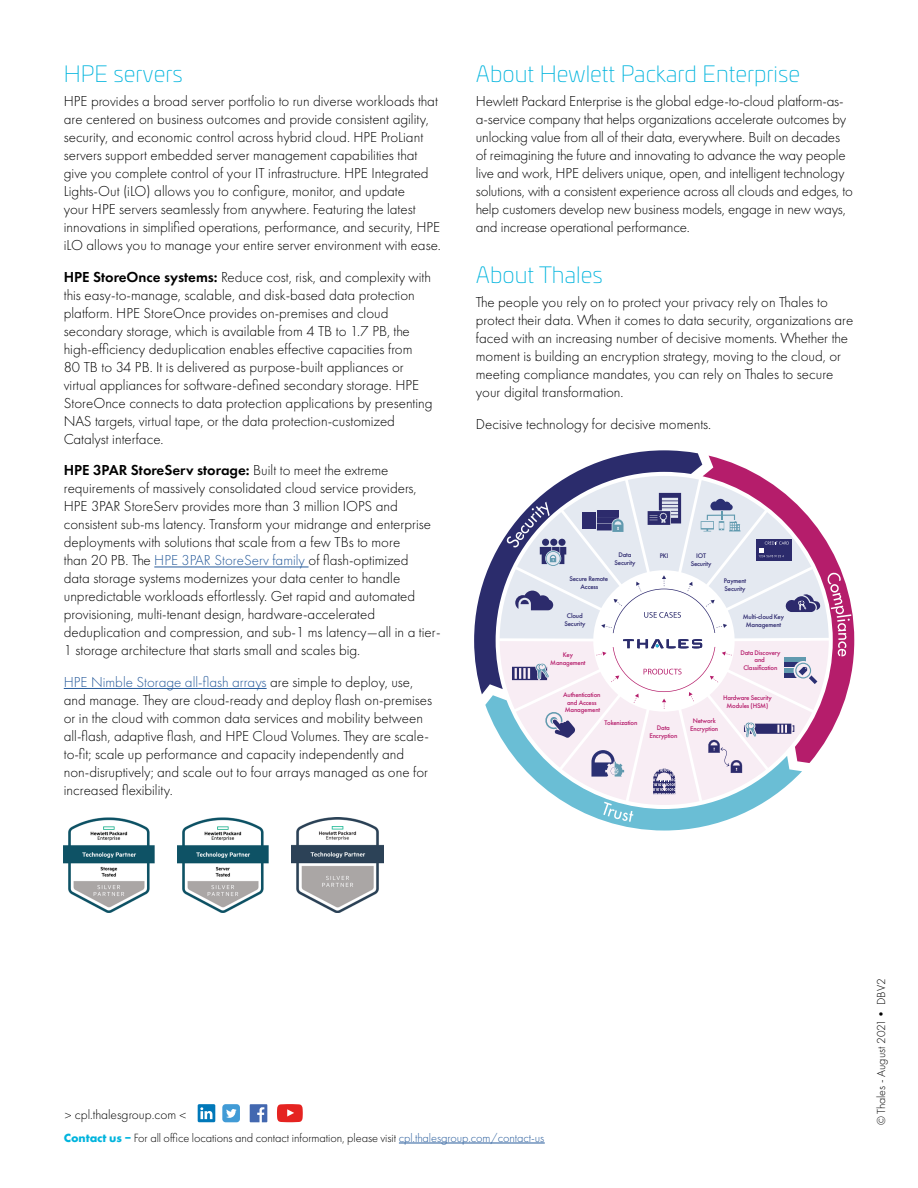
<style>
.page{position:relative;width:918px;height:1188px;background:#fff}
.page>*{position:absolute;margin:0;border:0;box-sizing:border-box;transform-origin:0 0}
.t1{font:200 22.5px "Univia Pro";color:#00b4dd}
.t2{font:300 15px/18px "Futura PT";color:#000}
.t3{font:300 13.5px "Futura PT";color:#000}
.t4{font:300 12.3px "Futura PT";letter-spacing:-.005em;color:#000}
.t5{font:300 12px "Futura PT";color:#000}
.t6{font:500 6.9px/7.6px "Futura PT";letter-spacing:-.025em;color:#b51d6b;text-align:center}
.t7{font:500 6.9px/7.6px "Futura PT";letter-spacing:-.025em;color:#2c286d;text-align:center}
.s1{font-weight:600}
.s2{color:#275b9b}
.s3{font-weight:700;color:#00b4dd}
</style>
<div class="page">
<hr style="left:399px;top:1143px;width:146px;height:1px;background:#275b9b">
<svg style="left:222px;top:1104px;width:18px;height:18px"></svg>
<svg style="left:250px;top:1104px;width:17px;height:18px"></svg>
<svg style="left:198px;top:1104px;width:17px;height:18px"></svg>
<svg style="left:277px;top:1104px;width:26px;height:18px"></svg>
<hr style="left:154px;top:567px;width:155px;height:1px;background:#275b9b">
<hr style="left:64px;top:688px;width:203px;height:1px;background:#275b9b">
<img style="left:292px;top:818px;width:91px;height:95px">
<img style="left:178px;top:818px;width:91px;height:95px">
<img style="left:64px;top:818px;width:91px;height:95px">
<svg style="left:703px;top:456px;width:151px;height:219px"></svg>
<svg style="left:474px;top:450px;width:228px;height:244px"></svg>
<svg style="left:485px;top:476px;width:366px;height:355px"></svg>
<h1 class="t1" style="left:64px;top:58px;width:121px">HPE servers</h1>
<p class="t2" style="left:64px;top:93px;width:379px">HPE provides a broad server portfolio to run diverse workloads that are centered on business outcomes and provide consistent agility, security, and economic control across hybrid cloud. HPE ProLiant servers support embedded server management capabilities that give you complete control of your IT infrastructure. HPE Integrated Lights-Out (iLO) allows you to configure, monitor, and update<br>your HPE servers seamlessly from anywhere. Featuring the latest innovations in simplified operations, performance, and security, HPE iLO allows you to manage your entire server environment with ease.</p>
<p class="t2" style="left:64px;top:268px;width:370px"><span class="s1">HPE StoreOnce systems:</span> Reduce cost, risk, and complexity with this easy-to-manage, scalable, and disk-based data protection platform. HPE StoreOnce provides on-premises and cloud secondary storage, which is available from 4 TB to 1.7 PB, the high-efficiency deduplication enables effective capacities from<br>80 TB to 34 PB. It is delivered as purpose-built appliances or virtual appliances for software-defined secondary storage. HPE StoreOnce connects to data protection applications by presenting NAS targets, virtual tape, or the data protection-customized Catalyst interface.</p>
<p class="t2" style="left:64px;top:462px;width:378px"><span class="s1">HPE 3PAR StoreServ storage:</span> Built to meet the extreme requirements of massively consolidated cloud service providers, HPE 3PAR StoreServ provides more than 3 million IOPS and consistent sub-ms latency. Transform your midrange and enterprise deployments with solutions that scale from a few TBs to more<br>than 20 PB. The <span class="s2">HPE 3PAR StoreServ family</span> of flash-optimized<br>data storage systems modernizes your data center to handle unpredictable workloads effortlessly. Get rapid and automated provisioning, multi-tenant design, hardware-accelerated deduplication and compression, and sub-1 ms latency—all in a tier-1 storage architecture that starts small and scales big.</p>
<p class="t2" style="left:64px;top:673px;width:370px"><span class="s2">HPE Nimble Storage all-flash arrays</span> are simple to deploy, use, and manage. They are cloud-ready and deploy flash on-premises or in the cloud with common data services and mobility between all-flash, adaptive flash, and HPE Cloud Volumes. They are scale&shy;to-fit; scale up performance and capacity independently and non-disruptively; and scale out to four arrays managed as one for increased flexibility.</p>
<h1 class="t1" style="left:476px;top:58px;width:326px">About Hewlett Packard Enterprise</h1>
<p class="t2" style="left:476px;top:93px;width:379px">Hewlett Packard Enterprise is the global edge-to-cloud platform-as&shy;a-service company that helps organizations accelerate outcomes by unlocking value from all of their data, everywhere. Built on decades of reimagining the future and innovating to advance the way people live and work, HPE delivers unique, open, and intelligent technology solutions, with a consistent experience across all clouds and edges, to help customers develop new business models, engage in new ways, and increase operational performance.</p>
<h1 class="t1" style="left:476px;top:259px;width:128px">About Thales</h1>
<p class="t2" style="left:476px;top:294px;width:379px">The people you rely on to protect your privacy rely on Thales to protect their data. When it comes to data security, organizations are faced with an increasing number of decisive moments. Whether the moment is building an encryption strategy, moving to the cloud, or meeting compliance mandates, you can rely on Thales to secure your digital transformation.</p>
<p class="t2" style="left:476px;top:415px;width:237px">Decisive technology for decisive moments.</p>
<p class="t7" style="left:614px;top:551px;width:22px">Data<br>Security</p>
<p class="t7" style="left:660px;top:552px;width:10px">PKI</p>
<p class="t7" style="left:691px;top:552px;width:22px">IOT<br>Security</p>
<p class="t7" style="left:569px;top:575px;width:40px">Secure Remote<br>Access</p>
<p class="t7" style="left:564px;top:612px;width:22px">Cloud<br>Security</p>
<p class="t6" style="left:550px;top:651px;width:37px">Key<br>Management</p>
<p class="t6" style="left:563px;top:691px;width:39px">Authentication and Access<br>Management</p>
<p class="t7" style="left:724px;top:577px;width:24px;text-align:left">Payment<br>Security</p>
<p class="t7" style="left:743px;top:613px;width:43px">Multi-cloud Key<br>Management</p>
<p class="t6" style="left:740px;top:649px;width:42px">Data Discovery and<br>Classification</p>
<p class="t6" style="left:723px;top:694px;width:50px">Hardware Security<br>Modules (HSM)</p>
<p class="t6" style="left:605px;top:719px;width:34px">Tokenization</p>
<p class="t6" style="left:649px;top:724px;width:29px">Data<br>Encryption</p>
<p class="t6" style="left:690px;top:717px;width:29px">Network<br>Encryption</p>
<p class="t3" style="left:65px;top:1107px;width:123px">&gt; cpl.thalesgroup.com &lt;</p>
<p class="t4" style="left:64px;top:1131px;width:482px"><span class="s3">Contact us –</span> For all office locations and contact information, please visit <span class="s2">cpl.thalesgroup.com/contact-us</span></p>
<p class="t5" style="left:874px;top:1125px;width:148px;rotate:-90deg">© Thales - August 2021• DBV2</p>
</div>
